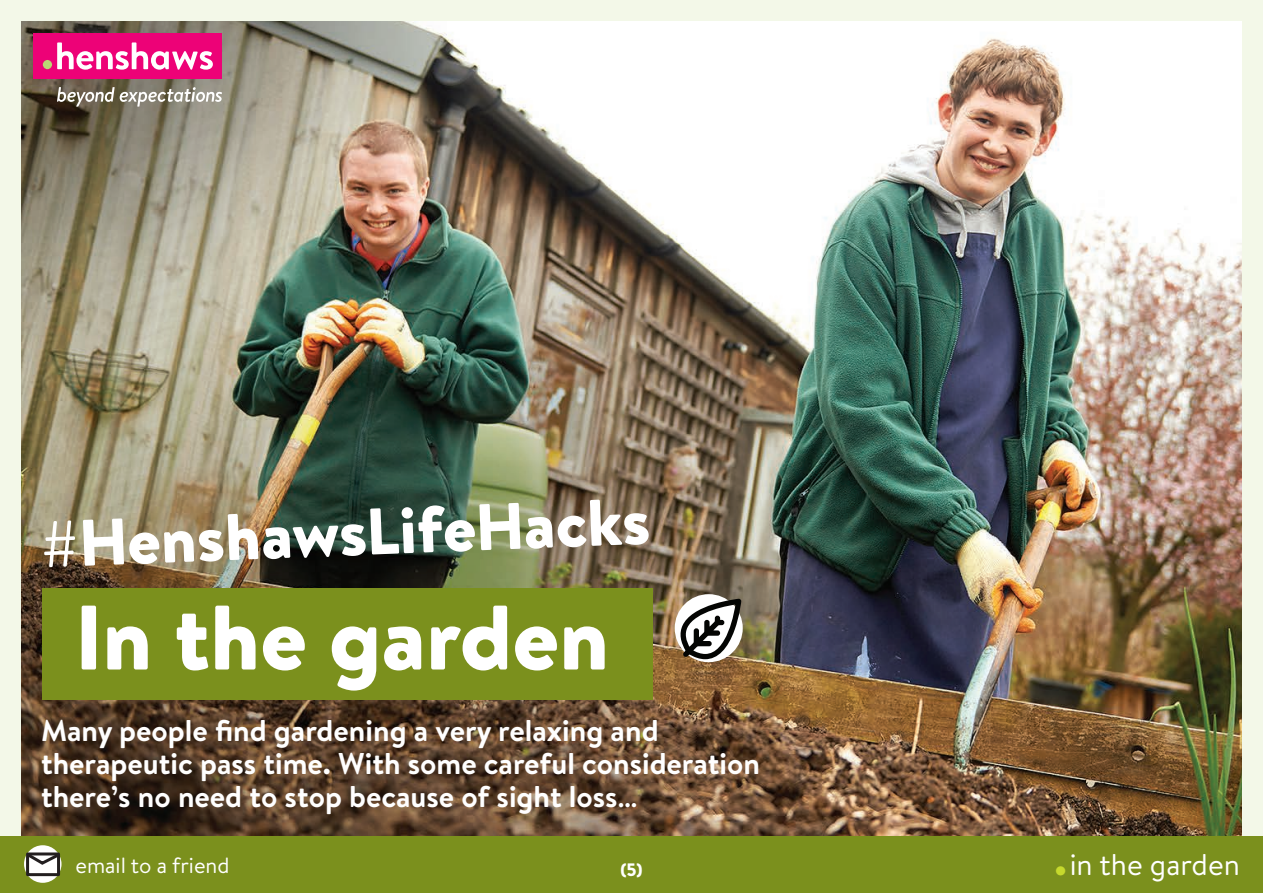
<style>
.page{position:relative;width:1263px;height:893px;background:#f3f8e8}
.page>*{position:absolute;margin:0;border:0;box-sizing:border-box;transform-origin:0 0}
.t1{font:900 91.35px "Brandon Text";color:#fff}
.t2{font:900 65.55px "Brandon Text";color:#fff}
.t3{font:700 30px/33px "Brandon Text";color:#fff}
.t4{font:30px "Brandon Text";color:#fff}
.t5{font:22.05px "Brandon Text";color:#fff}
.t6{font:900 18px "Brandon Text";color:#fff}
.s1{font-weight:900;font-size:42px;color:#c6d92d}
</style>
<div class="page">
<img style="left:21px;top:21px;width:1221px;height:816px">
<div style="left:43px;top:588px;width:610px;height:112px;background:#7b901d"></div>
<div style="left:0;top:837px;width:1263px;height:56px;background:#7b901d"></div>
<div style="left:24px;top:845px;width:37px;height:38px;background:#fff;border-radius:50%"></div>
<div style="left:26px;top:852px;width:34px;height:24px;border:3px solid #231f20"></div>
<svg style="left:24px;top:851px;width:38px;height:15px"></svg>
<div style="left:34px;top:33px;width:188px;height:46px;background:#ed0277"></div>
<svg style="left:43px;top:42px;width:170px;height:28px"></svg>
<svg style="left:57px;top:87px;width:165px;height:20px;background:#979285"></svg>
<svg style="left:676px;top:596px;width:68px;height:65px;background:#9c9891"></svg>
<h2 class="t2" style="left:39px;top:497px;width:611px;rotate:-2deg">#HenshawsLifeHacks</h2>
<h1 class="t1" style="left:74px;top:573px;width:536px">In the garden</h1>
<p class="t3" style="left:41px;top:714px;width:720px">Many people find gardening a very relaxing and therapeutic pass time. With some careful consideration there’s no need to stop because of sight loss…</p>
<p class="t5" style="left:75px;top:850px;width:156px">email to a friend</p>
<p class="t6" style="left:620px;top:857px;width:24px">(5)</p>
<p class="t4" style="left:1055px;top:844px;width:187px"><span class="s1">.</span>in the garden</p>
</div>
